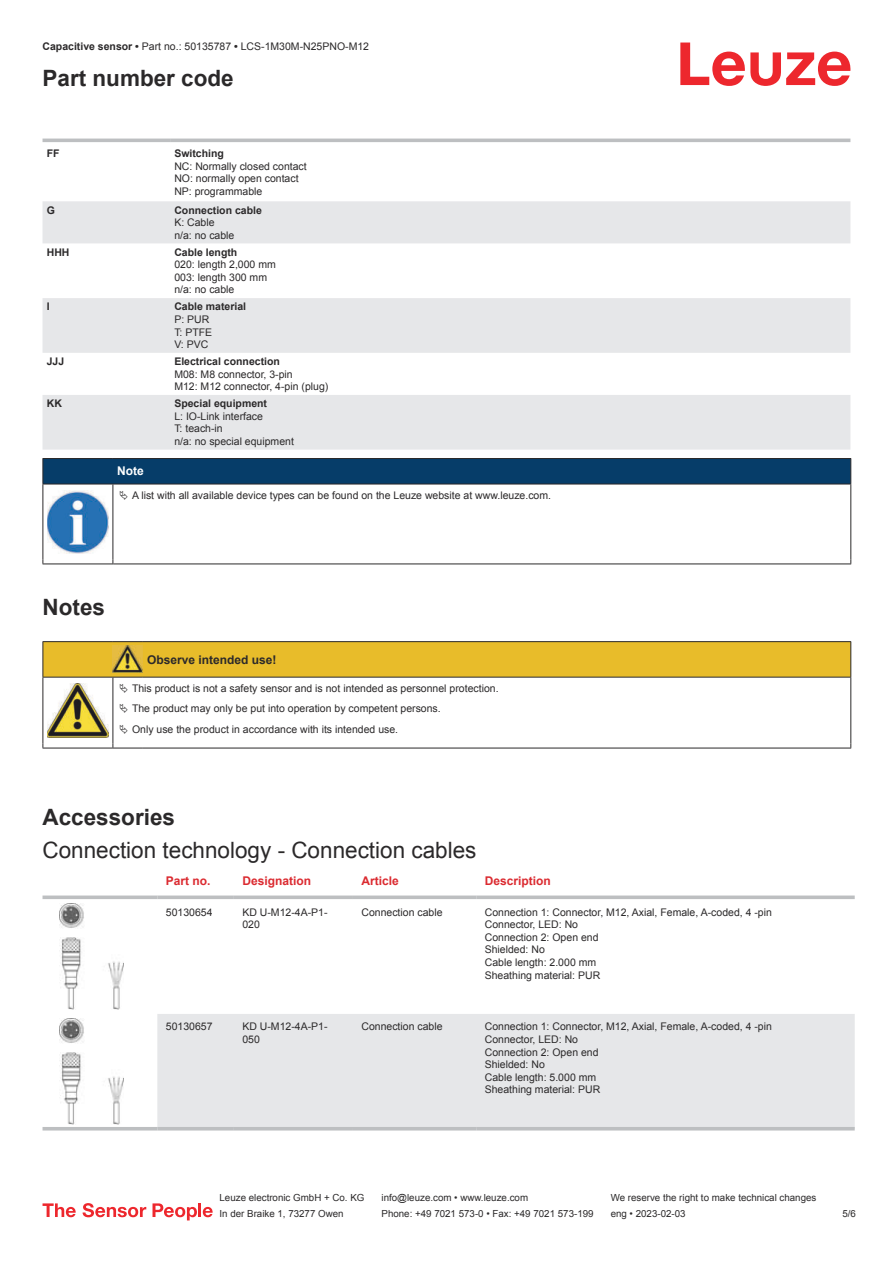
<style>
.page{position:relative;width:893px;height:1263px;background:#fff}
.page>*{position:absolute;margin:0;border:0;box-sizing:border-box;transform-origin:0 0}
.t1{font:22.5px "Arial";color:#2b292a}
.t2{font:700 22.5px "Arial";color:#2b292a}
.t3{font:700 12px "Arial";color:#db2a30}
.t4{font:700 12px "Arial";color:#2b292a}
.t5{font:700 12px "Arial";color:#fff}
.t6{font:10.5px/12.6px "Arial";color:#2b292a}
.t7{font:700 10.5px "Arial";color:#2b292a}
.t8{font:9.75px "Arial";color:#2b292a}
.s1{font-weight:700}
</style>
<div class="page">
<svg style="left:680px;top:43px;width:170px;height:43px"></svg>
<svg style="left:43px;top:201px;width:807px;height:249px;fill:#e6e7e9"></svg>
<hr style="left:43px;top:139px;width:127px;height:3px;background:#bdbfc1">
<hr style="left:170px;top:139px;width:680px;height:3px;background:#bdbfc1">
<div style="left:157px;top:1014px;width:698px;height:113px;background:#e6e7e9"></div>
<svg style="left:43px;top:895px;width:114px;height:4px"></svg>
<svg style="left:157px;top:895px;width:77px;height:4px"></svg>
<svg style="left:234px;top:895px;width:119px;height:4px"></svg>
<svg style="left:353px;top:895px;width:123px;height:4px"></svg>
<svg style="left:476px;top:895px;width:379px;height:4px;fill:#bdbfc1"></svg>
<hr style="left:43px;top:1127px;width:114px;height:3px;background:#bdbfc1">
<hr style="left:157px;top:1127px;width:77px;height:3px;background:#bdbfc1">
<hr style="left:234px;top:1127px;width:119px;height:3px;background:#bdbfc1">
<hr style="left:353px;top:1127px;width:123px;height:3px;background:#bdbfc1">
<hr style="left:476px;top:1127px;width:379px;height:3px;background:#bdbfc1">
<img style="left:59px;top:903px;width:65px;height:107px">
<img style="left:59px;top:1018px;width:65px;height:106px">
<svg style="left:43px;top:1203px;width:33px;height:14px"></svg>
<svg style="left:83px;top:1203px;width:63px;height:14px"></svg>
<svg style="left:153px;top:1203px;width:44px;height:17px"></svg>
<hr style="left:198px;top:1203px;width:3px;height:14px;background:#ed272d">
<svg style="left:203px;top:1207px;width:10px;height:10px"></svg>
<hr style="left:43px;top:484px;width:70px;height:1px;background:#2b292a">
<svg style="left:43px;top:458px;width:808px;height:26px"></svg>
<hr style="left:113px;top:484px;width:738px;height:1px;background:#2b292a">
<hr style="left:43px;top:484px;width:1px;height:75px;background:#2b292a">
<hr style="left:113px;top:484px;width:1px;height:75px;background:#2b292a">
<hr style="left:850px;top:484px;width:1px;height:75px;background:#2b292a">
<hr style="left:43px;top:563px;width:70px;height:1px;background:#2b292a">
<hr style="left:113px;top:563px;width:738px;height:1px;background:#2b292a">
<img style="left:47px;top:490px;width:61px;height:63px">
<hr style="left:43px;top:641px;width:70px;height:1px;background:#2b292a">
<hr style="left:113px;top:641px;width:30px;height:1px;background:#2b292a">
<hr style="left:143px;top:641px;width:708px;height:1px;background:#2b292a">
<hr style="left:43px;top:748px;width:70px;height:1px;background:#2b292a">
<hr style="left:113px;top:748px;width:30px;height:1px;background:#2b292a">
<hr style="left:143px;top:748px;width:708px;height:1px;background:#2b292a">
<svg style="left:43px;top:642px;width:808px;height:106px"></svg>
<p class="t6" style="left:43px;top:41px;width:328px"><span class="s1">Capacitive sensor •</span> Part no.: 50135787 <span class="s1">•</span> LCS-1M30M-N25PNO-M12</p>
<h1 class="t2" style="left:43px;top:69px;width:193px">Part number code</h1>
<p class="t7" style="left:47px;top:149px;width:14px">FF</p>
<p class="t7" style="left:174px;top:149px;width:51px">Switching</p>
<p class="t6" style="left:174px;top:161px;width:134px">NC: Normally closed contact<br>NO: normally open contact<br>NP: programmable</p>
<p class="t7" style="left:47px;top:206px;width:10px">G</p>
<p class="t7" style="left:174px;top:206px;width:89px">Connection cable</p>
<p class="t6" style="left:174px;top:217px;width:62px">K: Cable n/a: no cable</p>
<p class="t7" style="left:47px;top:248px;width:24px">HHH</p>
<p class="t7" style="left:174px;top:248px;width:65px">Cable length</p>
<p class="t6" style="left:174px;top:259px;width:103px">020: length 2,000 mm<br>003: length 300 mm n/a: no cable</p>
<p class="t7" style="left:47px;top:302px;width:4px">I</p>
<p class="t7" style="left:174px;top:302px;width:73px">Cable material</p>
<p class="t6" style="left:174px;top:314px;width:39px">P: PUR<br>T: PTFE<br>V: PVC</p>
<p class="t7" style="left:47px;top:357px;width:19px">JJJ</p>
<p class="t7" style="left:174px;top:357px;width:107px">Electrical connection</p>
<p class="t6" style="left:174px;top:369px;width:156px">M08: M8 connector, 3-pin<br>M12: M12 connector, 4-pin (plug)</p>
<p class="t7" style="left:47px;top:399px;width:17px">KK</p>
<p class="t7" style="left:174px;top:399px;width:94px">Special equipment</p>
<p class="t6" style="left:174px;top:411px;width:121px">L: IO-Link interface<br>T: teach-in<br>n/a: no special equipment</p>
<p class="t5" style="left:117px;top:466px;width:28px">Note</p>
<p class="t6" style="left:132px;top:490px;width:421px">A list with all available device types can be found on the Leuze website at www.leuze.com.</p>
<h1 class="t2" style="left:43px;top:598px;width:64px">Notes</h1>
<p class="t4" style="left:147px;top:654px;width:131px">Observe intended use!</p>
<p class="t6" style="left:132px;top:679px;width:368px;line-height:20.2px">This product is not a safety sensor and is not intended as personnel protection.<br>The product may only be put into operation by competent persons.<br>Only use the product in accordance with its intended use.</p>
<h1 class="t2" style="left:43px;top:808px;width:134px">Accessories</h1>
<h1 class="t1" style="left:43px;top:842px;width:435px">Connection technology - Connection cables</h1>
<p class="t3" style="left:166px;top:876px;width:46px">Part no.</p>
<p class="t3" style="left:242px;top:876px;width:70px">Designation</p>
<p class="t3" style="left:361px;top:876px;width:39px">Article</p>
<p class="t3" style="left:485px;top:876px;width:68px">Description</p>
<p class="t6" style="left:166px;top:906px;width:48px">50130654</p>
<p class="t6" style="left:242px;top:906px;width:87px">KD U-M12-4A-P1-<br>020</p>
<p class="t6" style="left:361px;top:906px;width:83px">Connection cable</p>
<p class="t6" style="left:485px;top:906px;width:289px">Connection 1: Connector, M12, Axial, Female, A-coded, 4 -pin<br>Connector, LED: No<br>Connection 2: Open end<br>Shielded: No<br>Cable length: 2.000 mm<br>Sheathing material: PUR</p>
<p class="t6" style="left:166px;top:1021px;width:48px">50130657</p>
<p class="t6" style="left:242px;top:1021px;width:87px">KD U-M12-4A-P1-<br>050</p>
<p class="t6" style="left:361px;top:1021px;width:83px">Connection cable</p>
<p class="t6" style="left:485px;top:1021px;width:289px">Connection 1: Connector, M12, Axial, Female, A-coded, 4 -pin<br>Connector, LED: No<br>Connection 2: Open end<br>Shielded: No<br>Cable length: 5.000 mm<br>Sheathing material: PUR</p>
<p class="t8" style="left:220px;top:1194px;width:146px">Leuze electronic GmbH + Co. KG</p>
<p class="t8" style="left:381px;top:1194px;width:148px">info@leuze.com • www.leuze.com</p>
<p class="t8" style="left:611px;top:1194px;width:207px">We reserve the right to make technical changes</p>
<p class="t8" style="left:220px;top:1210px;width:126px">In der Braike 1, 73277 Owen</p>
<p class="t8" style="left:381px;top:1210px;width:214px">Phone: +49 7021 573-0 • Fax: +49 7021 573-199</p>
<p class="t8" style="left:611px;top:1210px;width:76px">eng • 2023-02-03</p>
<p class="t8" style="left:842px;top:1210px;width:15px">5 /6</p>
</div>
